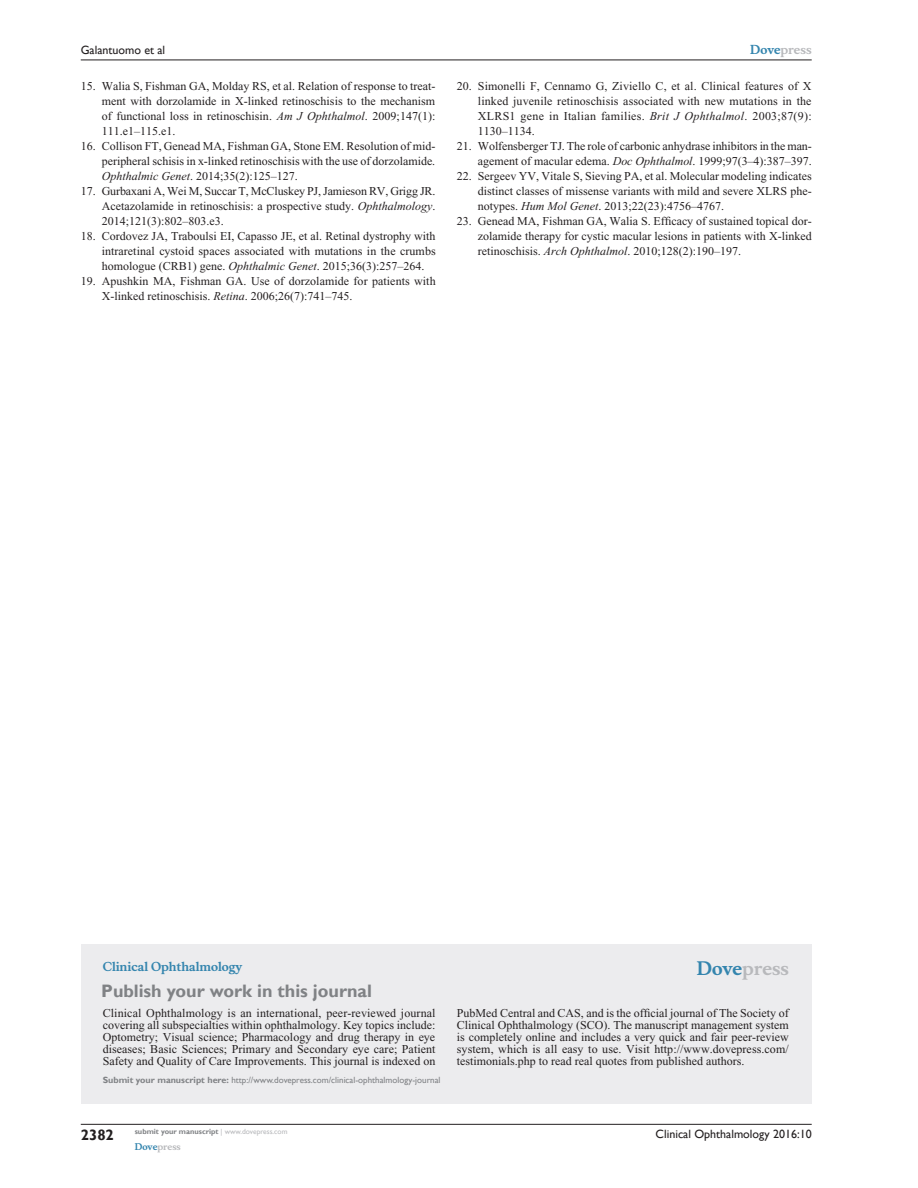
<style>
.page{position:relative;width:918px;height:1188px;background:#fff}
.page>*{position:absolute;margin:0;border:0;box-sizing:border-box;transform-origin:0 0}
.PromBx-H1{font:700 18px "Gill Sans";color:#808285}
.PromBx-Brand{font:700 18px "Musee";color:#b8b9bc}
.t1{font:700 15px "Gill Sans";color:#231f20}
.RefNL2{font:12px/15px "Times New Roman";color:#231f20;text-align:justify}
.PromBx-Tx{font:12px/12px "Times New Roman";color:#231f20;text-align:justify}
.t2{font:12px "Gill Sans";color:#231f20}
.PromBx-JrnlName{font:700 12px "Musee";color:#3485ae}
.t3{font:700 12px "Musee";color:#b8b9bc}
.PromBx-SubmitMssWebA{font:9px "Gill Sans";color:#808285}
.t4{font:700 9px "Musee";color:#b8b9bc}
.t5{font:700 7.5px "Gill Sans";color:#808285}
.s1{font-style:italic}
.s2{color:#3485ae}
.s3{font-weight:700}
.s4{font-weight:400;color:#b8b9bc}
</style>
<div class="page">
<div style="left:81px;top:944px;width:731px;height:159px;background:#ececee"></div>
<hr style="left:81px;top:1124px;width:731px;height:1px;background:#231f20">
<hr style="left:81px;top:60px;width:731px;height:1px;background:#231f20">
<p class="t2" style="left:81px;top:43px;width:86px">Galantuomo et al</p>
<p class="RefNL2" style="left:102px;top:79px;width:335px;text-indent:-21px">15. Walia S, Fishman GA, Molday RS, et al. Relation of response to treat&shy;ment with dorzolamide in X-linked retinoschisis to the mechanism of functional loss in retinoschisin. <span class="s1">Am J Ophthalmol</span>. 2009;147(1):<br>111.e1–115.e1.</p>
<p class="RefNL2" style="left:102px;top:139px;width:335px;text-indent:-21px">16. Collison FT, Genead MA, Fishman GA, Stone EM. Resolution of mid&shy;peripheral schisis in x-linked retinoschisis with the use of dorzolamide.<br><span class="s1">Ophthalmic Genet</span>. 2014;35(2):125–127.</p>
<p class="RefNL2" style="left:102px;top:184px;width:335px;text-indent:-21px">17. Gurbaxani A, Wei M, Succar T, McCluskey PJ, Jamieson RV, Grigg JR.<br>Acetazolamide in retinoschisis: a prospective study. <span class="s1">Ophthalmology</span>.<br>2014;121(3):802–803.e3.</p>
<p class="RefNL2" style="left:102px;top:229px;width:335px;text-indent:-21px">18. Cordovez JA, Traboulsi EI, Capasso JE, et al. Retinal dystrophy with intraretinal cystoid spaces associated with mutations in the crumbs homologue (CRB1) gene. <span class="s1">Ophthalmic Genet</span>. 2015;36(3):257–264.</p>
<p class="RefNL2" style="left:102px;top:274px;width:335px;text-indent:-21px">19. Apushkin MA, Fishman GA. Use of dorzolamide for patients with<br>X-linked retinoschisis. <span class="s1">Retina</span>. 2006;26(7):741–745.</p>
<p class="t3" style="left:750px;top:43px;width:63px"><span class="s2">Dove</span>press</p>
<p class="RefNL2" style="left:478px;top:79px;width:335px;text-indent:-21px">20. Simonelli F, Cennamo G, Ziviello C, et al. Clinical features of X linked juvenile retinoschisis associated with new mutations in the XLRS1 gene in Italian families. <span class="s1">Brit J Ophthalmol</span>. 2003;87(9):<br>1130–1134.</p>
<p class="RefNL2" style="left:457px;top:139px;width:356px;text-align:right">21. Wolfensberger TJ. The role of carbonic anhydrase inhibitors in the man&shy;agement of macular edema. <span class="s1">Doc Ophthalmol</span>. 1999;97(3–4):387–397.</p>
<p class="RefNL2" style="left:478px;top:169px;width:335px;text-indent:-21px">22. Sergeev YV, Vitale S, Sieving PA, et al. Molecular modeling indicates distinct classes of missense variants with mild and severe XLRS phe&shy;notypes. <span class="s1">Hum Mol Genet</span>. 2013;22(23):4756–4767.</p>
<p class="RefNL2" style="left:478px;top:214px;width:335px;text-indent:-21px">23. Genead MA, Fishman GA, Walia S. Efficacy of sustained topical dor&shy;zolamide therapy for cystic macular lesions in patients with X-linked retinoschisis. <span class="s1">Arch Ophthalmol</span>. 2010;128(2):190–197.</p>
<p class="PromBx-JrnlName" style="left:103px;top:959px;width:141px">Clinical Ophthalmology</p>
<p class="PromBx-H1" style="left:101px;top:980px;width:272px">Publish your work in this journal</p>
<p class="PromBx-Brand" style="left:697px;top:958px;width:94px"><span class="s2">Dove</span>press</p>
<p class="PromBx-Tx" style="left:103px;top:1007px;width:334px">Clinical Ophthalmology is an international, peer-reviewed journal covering all subspecialties within ophthalmology. Key topics include:<br>Optometry; Visual science; Pharmacology and drug therapy in eye diseases; Basic Sciences; Primary and Secondary eye care; Patient Safety and Quality of Care Improvements. This journal is indexed on</p>
<p class="PromBx-Tx" style="left:457px;top:1007px;width:333px">PubMed Central and CAS, and is the official journal of The Society of Clinical Ophthalmology (SCO). The manuscript management system is completely online and includes a very quick and fair peer-review system, which is all easy to use. Visit http://www.dovepress.com/ testimonials.php to read real quotes from published authors.</p>
<p class="PromBx-SubmitMssWebA" style="left:103px;top:1075px;width:339px"><span class="s3">Submit your manuscript here:</span> http://www.dovepress.com/clinical-ophthalmology-journal</p>
<p class="t1" style="left:81px;top:1126px;width:35px">2382</p>
<p class="t5" style="left:135px;top:1127px;width:154px">submit your manuscript <span class="s4">| www.dovepress.com</span></p>
<p class="t4" style="left:135px;top:1141px;width:48px"><span class="s2">Dove</span>press</p>
<p class="t2" style="left:656px;top:1127px;width:158px">Clinical Ophthalmology 2016:10</p>
</div>
